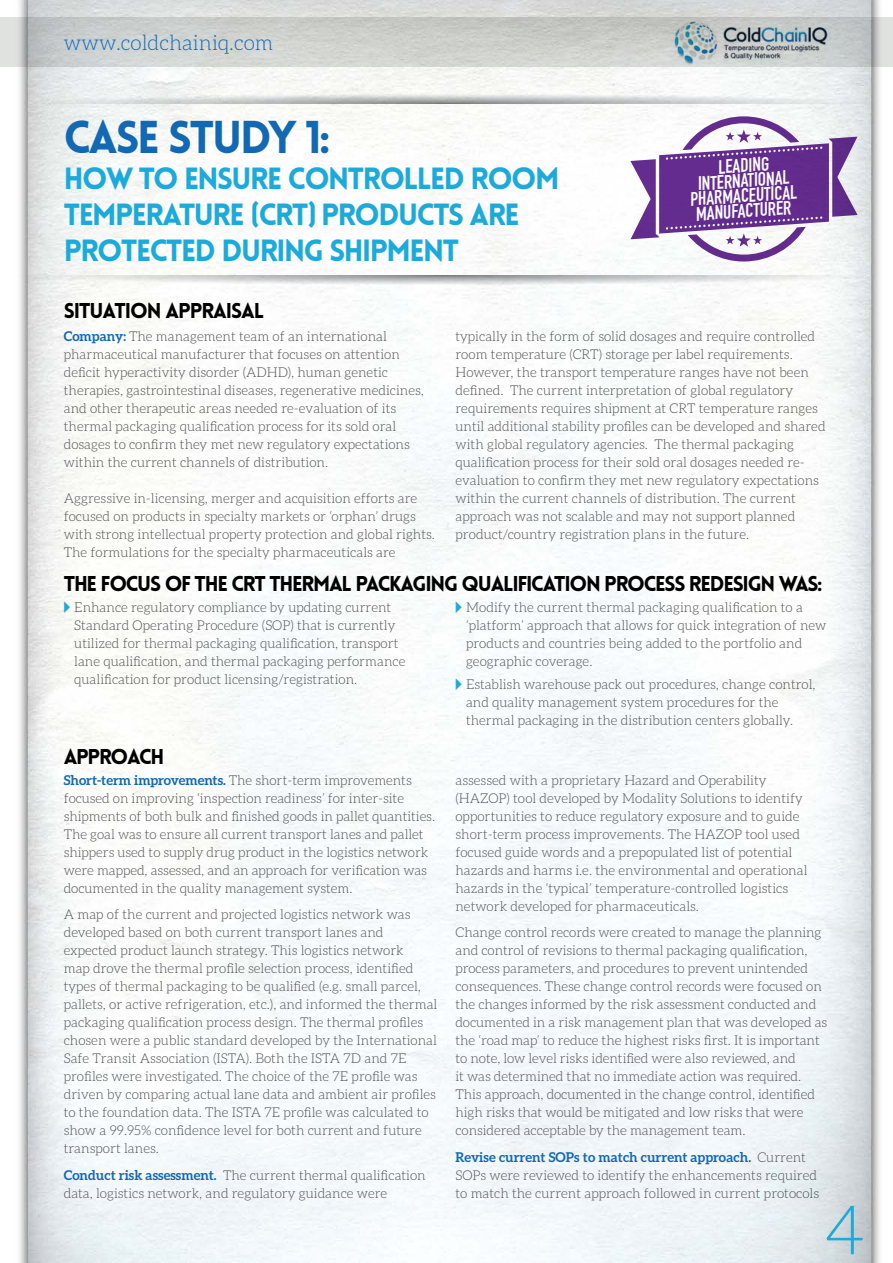
<style>
.page{position:relative;width:893px;height:1263px;background:#fff}
.page>*{position:absolute;margin:0;border:0;box-sizing:border-box;transform-origin:0 0}
.t1{font:300 68.4px "Aleo";color:#1caada}
.t2{font:900 45px "Lovelo";letter-spacing:-.05em;color:#1268b3}
.t3{font:900 30px/36px "Lovelo";letter-spacing:-.05em;color:#1caada}
.t4{font:900 21px "Lovelo";letter-spacing:-.06em;color:#000}
.t5{font:300 21px "Aleo";color:#1268b3}
.t6{font:19.2px/15px "DIN Engschrift";color:#fff;text-align:center}
.t7{font:300 13.5px/18px "Aleo";color:#4d4d4f}
.s1{font-family:"DIN";font-weight:700}
.s2{font-weight:700;color:#1268b3}
.s3{font-family:"Newspaper Pi BT";font-weight:400;color:#1caada}
</style>
<div class="page">
<img style="left:19px;top:0;width:861px;height:1263px">
<img style="left:19px;top:275px;width:859px;height:10px">
<img style="left:19px;top:94px;width:859px;height:9px">
<svg style="left:0;top:17px;width:893px;height:50px;background:#cbcecb"></svg>
<img style="left:671px;top:17px;width:159px;height:50px">
<svg style="left:630px;top:116px;width:228px;height:145px"></svg>
<h3 class="t5" style="left:64px;top:32px;width:211px">www.coldchainiq.com</h3>
<h2 class="t2" style="left:64px;top:109px;width:268px">CASE STUDY 1:</h2>
<h3 class="t3" style="left:64px;top:161px;width:497px">HOW TO ENSURE CONTROLLED ROOM<br>TEMPERATURE <span class="s1">(</span>CRT<span class="s1">)</span> PRODUCTS ARE<br>PROTECTED DURING SHIPMENT</h3>
<h3 class="t4" style="left:64px;top:297px;width:202px">SITUATION APPRAISAL</h3>
<p class="t7" style="left:64px;top:327px;width:362px"><span class="s2">Company:</span> The management team of an international pharmaceutical manufacturer that focuses on attention deficit hyperactivity disorder (ADHD), human genetic therapies, gastrointestinal diseases, regenerative medicines, and other therapeutic areas needed re-evaluation of its thermal packaging qualification process for its sold oral dosages to confirm they met new regulatory expectations within the current channels of distribution.</p>
<p class="t7" style="left:64px;top:489px;width:373px">Aggressive in-licensing, merger and acquisition efforts are focused on products in specialty markets or ‘orphan’ drugs with strong intellectual property protection and global rights.<br>The formulations for the specialty pharmaceuticals are</p>
<h3 class="t6" style="left:687px;top:162px;width:109px;rotate:-4deg">LEADING<br>INTERNATIONAL<br>PHARMACEUTICAL<br>MANUFACTURER</h3>
<p class="t7" style="left:455px;top:327px;width:372px">typically in the form of solid dosages and require controlled room temperature (CRT) storage per label requirements.<br>However, the transport temperature ranges have not been defined. The current interpretation of global regulatory requirements requires shipment at CRT temperature ranges until additional stability profiles can be developed and shared with global regulatory agencies. The thermal packaging qualification process for their sold oral dosages needed re&shy;evaluation to confirm they met new regulatory expectations within the current channels of distribution. The current approach was not scalable and may not support planned product/country registration plans in the future.</p>
<h3 class="t4" style="left:64px;top:570px;width:760px">THE FOCUS OF THE CRT THERMAL PACKAGING QUALIFICATION PROCESS REDESIGN WAS:</h3>
<p class="t7" style="left:74px;top:599px;width:333px;text-indent:-11px"><span class="s3">V</span> Enhance regulatory compliance by updating current Standard Operating Procedure (SOP) that is currently utilized for thermal packaging qualification, transport lane qualification, and thermal packaging performance qualification for product licensing/registration.</p>
<p class="t7" style="left:466px;top:598px;width:362px;text-indent:-11px"><span class="s3">V</span> Modify the current thermal packaging qualification to a ‘platform’ approach that allows for quick integration of new products and countries being added to the portfolio and geographic coverage.</p>
<p class="t7" style="left:466px;top:675px;width:351px;text-indent:-11px"><span class="s3">V</span> Establish warehouse pack out procedures, change control, and quality management system procedures for the thermal packaging in the distribution centers globally.</p>
<h3 class="t4" style="left:64px;top:743px;width:102px">APPROACH</h3>
<p class="t7" style="left:64px;top:771px;width:373px"><span class="s2">Short-term improvements.</span> The short-term improvements focused on improving ‘inspection readiness’ for inter-site shipments of both bulk and finished goods in pallet quantities.<br>The goal was to ensure all current transport lanes and pallet shippers used to supply drug product in the logistics network were mapped, assessed, and an approach for verification was documented in the quality management system.</p>
<p class="t7" style="left:64px;top:905px;width:375px">A map of the current and projected logistics network was developed based on both current transport lanes and expected product launch strategy. This logistics network<br>map drove the thermal profile selection process, identified types of thermal packaging to be qualified (e.g. small parcel, pallets, or active refrigeration, etc.), and informed the thermal packaging qualification process design. The thermal profiles chosen were a public standard developed by the International Safe Transit Association (ISTA). Both the ISTA 7D and 7E profiles were investigated. The choice of the 7E profile was driven by comparing actual lane data and ambient air profiles to the foundation data. The ISTA 7E profile was calculated to show a 99.95% confidence level for both current and future transport lanes.</p>
<p class="t7" style="left:64px;top:1166px;width:363px"><span class="s2">Conduct risk assessment.</span> The current thermal qualification data, logistics network, and regulatory guidance were</p>
<p class="t7" style="left:455px;top:771px;width:353px">assessed with a proprietary Hazard and Operability (HAZOP) tool developed by Modality Solutions to identify opportunities to reduce regulatory exposure and to guide short-term process improvements. The HAZOP tool used focused guide words and a prepopulated list of potential hazards and harms i.e. the environmental and operational hazards in the ‘typical’ temperature-controlled logistics network developed for pharmaceuticals.</p>
<p class="t7" style="left:455px;top:923px;width:373px">Change control records were created to manage the planning and control of revisions to thermal packaging qualification, process parameters, and procedures to prevent unintended consequences. These change control records were focused on the changes informed by the risk assessment conducted and documented in a risk management plan that was developed as the ‘road map’ to reduce the highest risks first. It is important to note, low level risks identified were also reviewed, and<br>it was determined that no immediate action was required.<br>This approach, documented in the change control, identified high risks that would be mitigated and low risks that were considered acceptable by the management team.</p>
<p class="t7" style="left:455px;top:1148px;width:365px"><span class="s2">Revise current SOPs to match current approach.</span> Current<br>SOPs were reviewed to identify the enhancements required to match the current approach followed in current protocols</p>
<h1 class="t1" style="left:824px;top:1193px;width:42px">4</h1>
</div>
